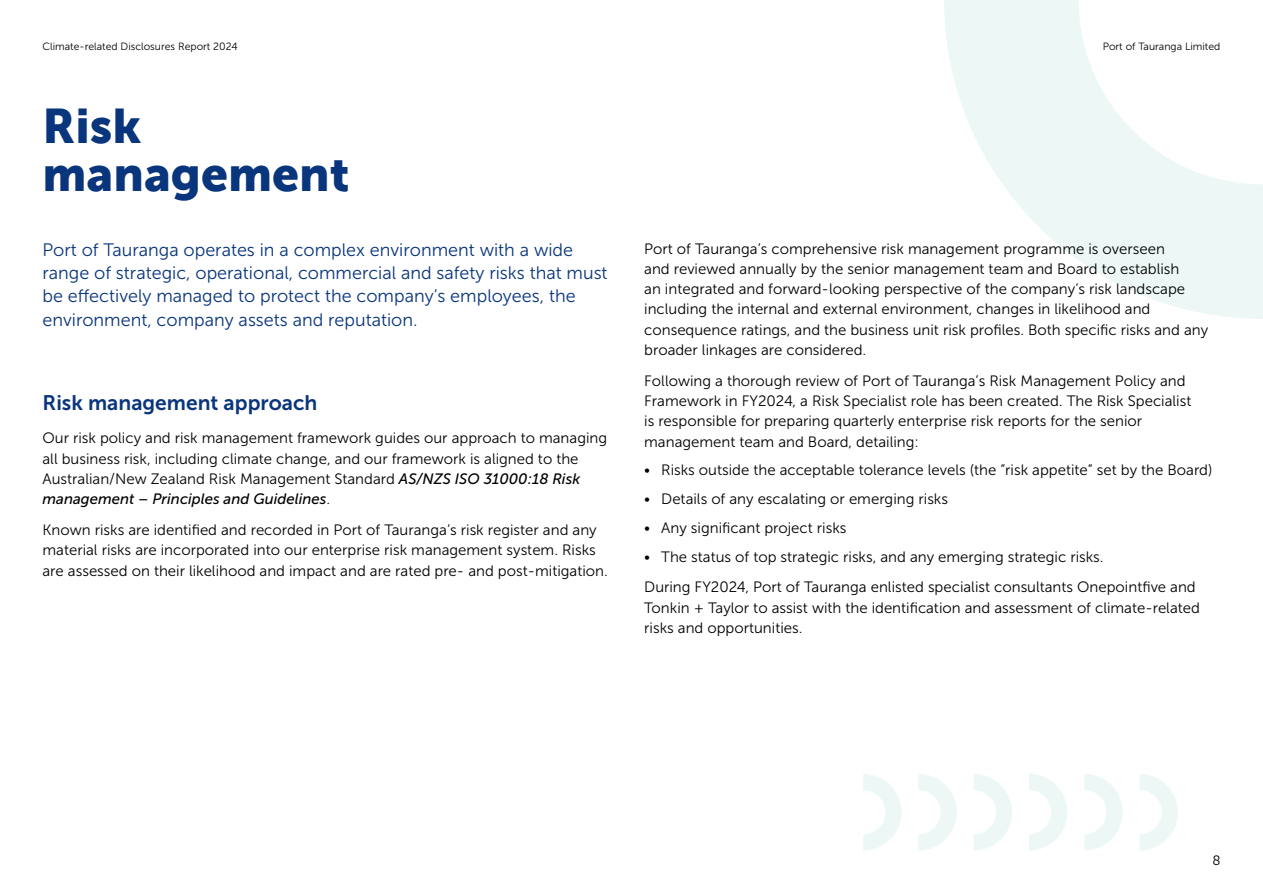
<style>
.page{position:relative;width:1263px;height:893px;background:#fff}
.page>*{position:absolute;margin:0;border:0;box-sizing:border-box;transform-origin:0 0}
.t1{font:48px/48px "Museo Sans 900";color:#09357c}
.t2{font:21px "Museo Sans 700";color:#09357c}
.t3{font:18px/23.2px "Museo Sans 300";color:#09357c}
.t4{font:15px/20.2px "Museo Sans 300";color:#000}
.t5{font:italic 15px "Museo Sans 500";color:#000}
.t6{font:13.5px "Museo Sans 300";color:#000}
.t7{font:10.5px "Museo Sans 300";color:#000}
.s1{font-family:"Museo Sans 500";font-style:italic}
.s2{font-family:"Museo Sans 300";font-style:normal}
</style>
<div class="page">
<svg style="left:863px;top:774px;width:38px;height:76px"></svg>
<svg style="left:919px;top:774px;width:38px;height:76px"></svg>
<svg style="left:974px;top:774px;width:38px;height:76px"></svg>
<svg style="left:1029px;top:774px;width:38px;height:76px"></svg>
<svg style="left:1084px;top:774px;width:39px;height:76px"></svg>
<svg style="left:1140px;top:774px;width:38px;height:76px"></svg>
<svg style="left:944px;top:0;width:319px;height:319px;fill:#edf7f5"></svg>
<p class="t7" style="left:43px;top:41px;width:197px">Climate-related Disclosures Report 2024</p>
<h1 class="t1" style="left:43px;top:102px;width:309px">Risk management</h1>
<p class="t3" style="left:43px;top:238px;width:567px">Port of Tauranga operates in a complex environment with a wide range of strategic, operational, commercial and safety risks that must be effectively managed to protect the company’s employees, the environment, company assets and reputation.</p>
<h2 class="t2" style="left:43px;top:391px;width:276px">Risk management approach</h2>
<p class="t4" style="left:43px;top:428px;width:566px">Our risk policy and risk management framework guides our approach to managing all business risk, including climate change, and our framework is aligned to the<br>Australian/New Zealand Risk Management Standard <span class="s1">AS/NZS ISO 31000:18 Risk</span></p>
<p class="t5" style="left:43px;top:491px;width:289px">management – Principles and Guidelines<span class="s2">.</span></p>
<p class="t4" style="left:43px;top:520px;width:567px">Known risks are identified and recorded in Port of Tauranga’s risk register and any material risks are incorporated into our enterprise risk management system. Risks are assessed on their likelihood and impact and are rated pre- and post-mitigation.</p>
<p class="t7" style="left:1103px;top:41px;width:119px">Port of Tauranga Limited</p>
<p class="t4" style="left:644px;top:238px;width:565px">Port of Tauranga’s comprehensive risk management programme is overseen<br>and reviewed annually by the senior management team and Board to establish<br>an integrated and forward-looking perspective of the company’s risk landscape including the internal and external environment, changes in likelihood and consequence ratings, and the business unit risk profiles. Both specific risks and any broader linkages are considered.</p>
<p class="t4" style="left:644px;top:371px;width:549px">Following a thorough review of Port of Tauranga’s Risk Management Policy and Framework in FY2024, a Risk Specialist role has been created. The Risk Specialist is responsible for preparing quarterly enterprise risk reports for the senior management team and Board, detailing:</p>
<p class="t4" style="left:644px;top:460px;width:570px">• Risks outside the acceptable tolerance levels (the ”risk appetite” set by the Board)</p>
<p class="t4" style="left:644px;top:489px;width:305px">• Details of any escalating or emerging risks</p>
<p class="t4" style="left:644px;top:518px;width:204px">• Any significant project risks</p>
<p class="t4" style="left:644px;top:541px;width:553px;line-height:30.9px">• The status of top strategic risks, and any emerging strategic risks.<br>During FY2024, Port of Tauranga enlisted specialist consultants Onepointfive and</p>
<p class="t4" style="left:644px;top:597px;width:557px">Tonkin + Taylor to assist with the identification and assessment of climate-related risks and opportunities.</p>
<p class="t6" style="left:1212px;top:853px;width:10px">8</p>
</div>
